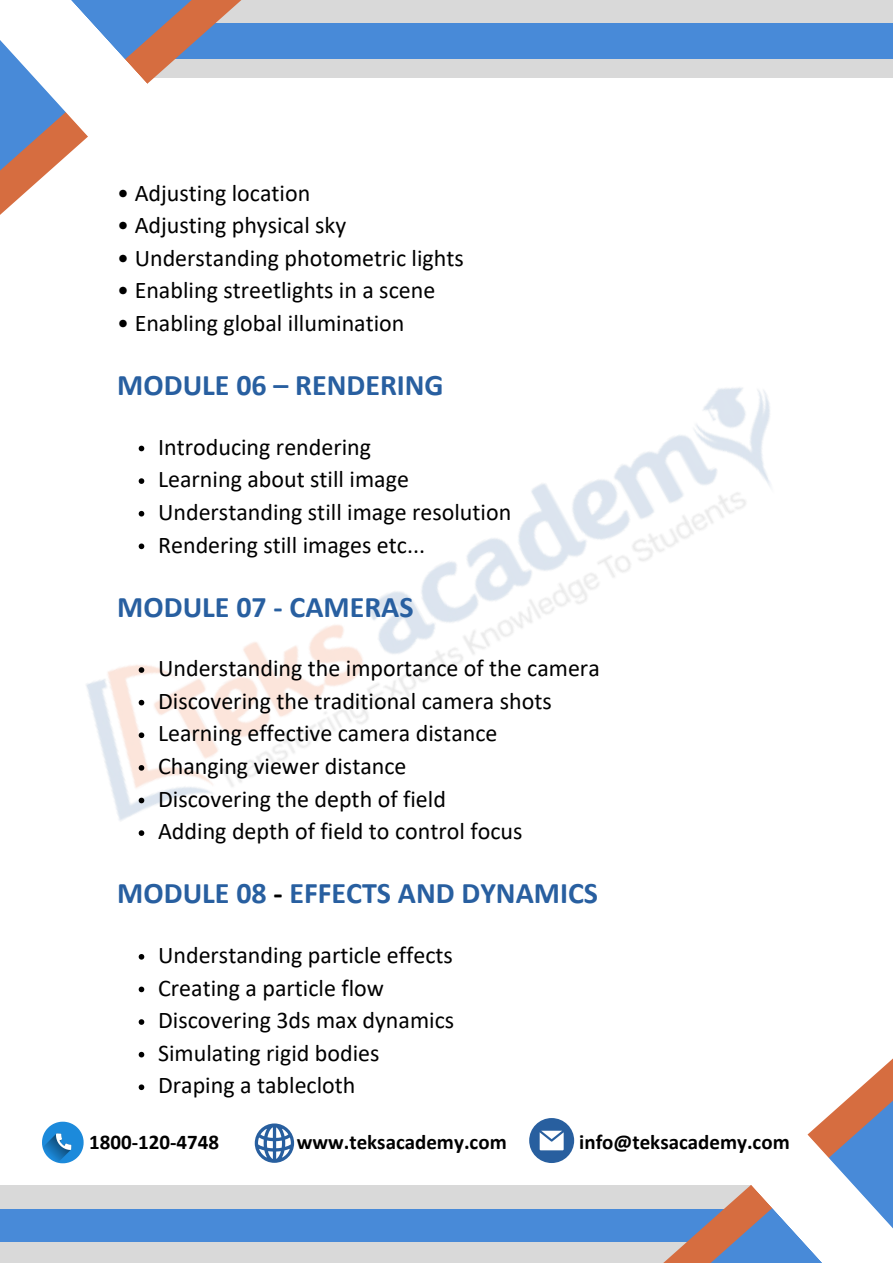
<style>
.page{position:relative;width:893px;height:1264px;background:#fff}
.page>*{position:absolute;margin:0;border:0;box-sizing:border-box;transform-origin:0 0}
.t1{font:700 30px "Calibri";color:#285fa0}
.t2{font:24px/32.5px "Calibri";color:#000}
.t3{font:700 21px "Calibri";color:#000}
.s1{color:#000}
</style>
<div class="page">
<img style="left:86px;top:387px;width:685px;height:704px">
<svg style="left:139px;top:445px;width:5px;height:6px"></svg>
<svg style="left:139px;top:478px;width:5px;height:6px"></svg>
<svg style="left:139px;top:511px;width:5px;height:5px"></svg>
<svg style="left:139px;top:543px;width:5px;height:6px"></svg>
<svg style="left:139px;top:667px;width:5px;height:6px"></svg>
<svg style="left:139px;top:699px;width:5px;height:6px"></svg>
<svg style="left:139px;top:732px;width:5px;height:6px"></svg>
<svg style="left:139px;top:765px;width:5px;height:5px"></svg>
<svg style="left:139px;top:797px;width:5px;height:6px"></svg>
<svg style="left:139px;top:830px;width:5px;height:6px"></svg>
<svg style="left:139px;top:954px;width:5px;height:5px"></svg>
<svg style="left:139px;top:986px;width:5px;height:6px"></svg>
<svg style="left:139px;top:1019px;width:5px;height:5px"></svg>
<svg style="left:139px;top:1051px;width:5px;height:6px"></svg>
<svg style="left:139px;top:1084px;width:5px;height:6px"></svg>
<div style="left:0;top:1185px;width:892px;height:77px;background:#d9d9d9"></div>
<div style="left:0;top:1208px;width:892px;height:33px;background:#488ad8"></div>
<svg style="left:515px;top:849px;width:65px;height:393px"></svg>
<svg style="left:580px;top:833px;width:312px;height:429px"></svg>
<svg style="left:743px;top:1125px;width:149px;height:137px"></svg>
<div style="left:0;top:0;width:892px;height:78px;background:#d9d9d9"></div>
<div style="left:0;top:23px;width:892px;height:35px;background:#488ad8"></div>
<svg style="left:0;top:0;width:375px;height:410px"></svg>
<svg style="left:0;top:0;width:150px;height:140px"></svg>
<svg style="left:42px;top:1121px;width:42px;height:42px"></svg>
<svg style="left:529px;top:1117px;width:45px;height:45px"></svg>
<svg style="left:255px;top:1123px;width:39px;height:39px"></svg>
<p class="t2" style="left:117px;top:178px;width:194px">• Adjusting location</p>
<p class="t2" style="left:117px;top:211px;width:230px">• Adjusting physical sky</p>
<p class="t2" style="left:117px;top:243px;width:348px">• Understanding photometric lights</p>
<p class="t2" style="left:117px;top:276px;width:319px">• Enabling streetlights in a scene</p>
<p class="t2" style="left:117px;top:309px;width:289px">• Enabling global illumination</p>
<p class="t1" style="left:117px;top:372px;width:328px">MODULE 06 – RENDERING</p>
<p class="t2" style="left:158px;top:432px;width:355px">Introducing rendering<br>Learning about still image<br>Understanding still image resolution<br>Rendering still images etc...</p>
<p class="t1" style="left:117px;top:594px;width:298px">MODULE 07 - CAMERAS</p>
<p class="t2" style="left:158px;top:654px;width:443px">Understanding the importance of the camera Discovering the traditional camera shots Learning effective camera distance<br>Changing viewer distance<br>Discovering the depth of field<br>Adding depth of field to control focus</p>
<p class="t1" style="left:117px;top:880px;width:482px">MODULE 08 <span class="s1">-</span> EFFECTS AND DYNAMICS</p>
<p class="t2" style="left:158px;top:940px;width:297px">Understanding particle effects<br>Creating a particle flow<br>Discovering 3ds max dynamics<br>Simulating rigid bodies<br>Draping a tablecloth</p>
<p class="t3" style="left:89px;top:1132px;width:131px">1800-120-4748</p>
<p class="t3" style="left:297px;top:1132px;width:211px">www.teksacademy.com</p>
<p class="t3" style="left:579px;top:1132px;width:212px">info@teksacademy.com</p>
</div>
